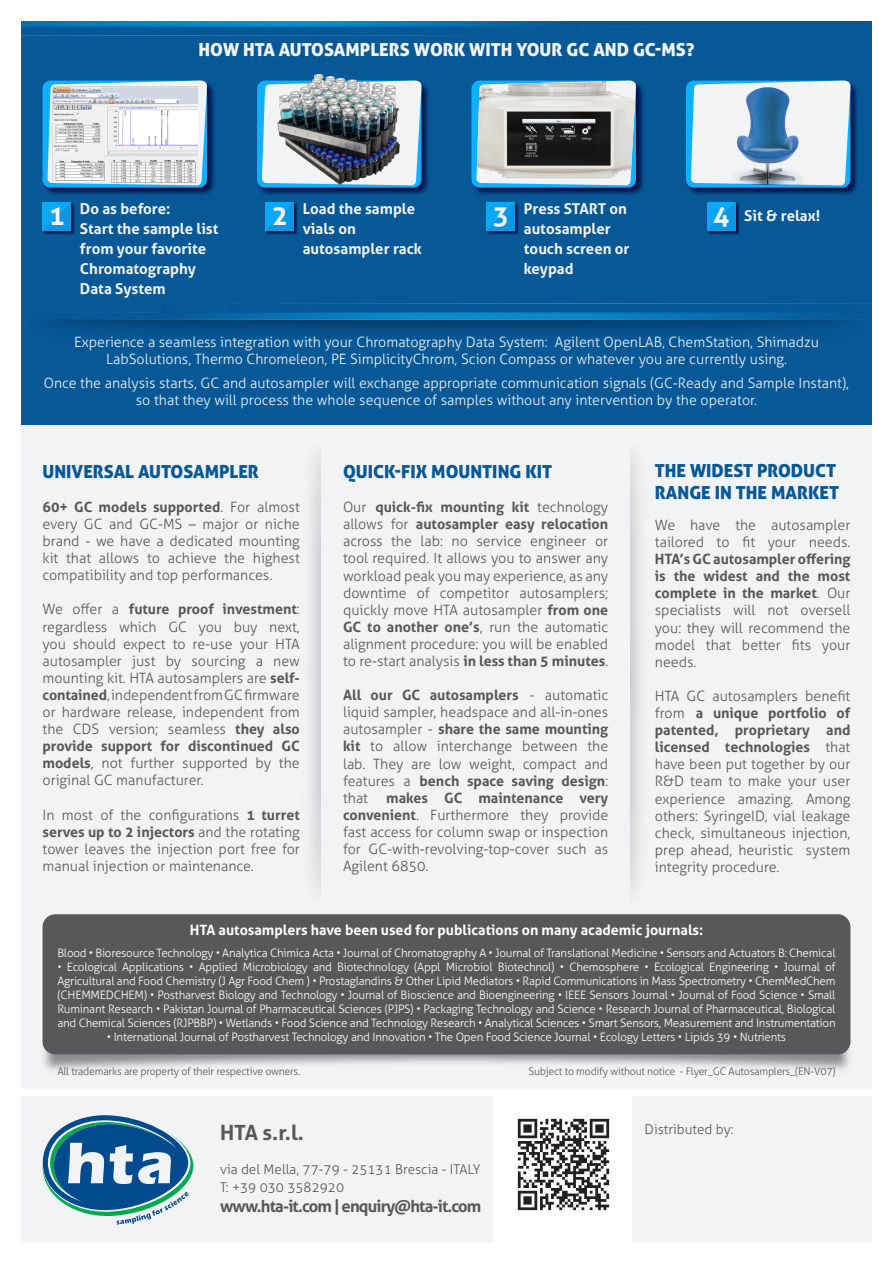
<style>
.page{position:relative;width:893px;height:1263px;background:#fff}
.page>*{position:absolute;margin:0;border:0;box-sizing:border-box;transform-origin:0 0}
.t1{font:700 27px "Aller";color:#f2f3f4}
.t2{font:700 21px "Aller";color:#57585a}
.t3{font:18px/21.6px "Aller Display";color:#075897}
.t4{font:18px "Aller Display";color:#f2f3f4}
.t5{font:700 16.5px "Aller";letter-spacing:-.05em;color:#57585a}
.t6{font:700 15px/20px "Aller";color:#f2f3f4}
.t7{font:300 14.25px/17.1px "Aller";color:#57585a;text-align:justify}
.t8{font:300 14.25px/17.1px "Aller";color:#f2f3f4;text-align:center}
.t9{font:700 14.25px "Aller";color:#fff}
.t10{font:300 13.5px/18px "Aller";color:#57585a}
.t11{font:300 11.7px/14px "Aller";letter-spacing:-.02em;color:#fff;text-align:justify}
.t12{font:300 10.5px "Aller";letter-spacing:-.02em;color:#57585a}
.s1{font-weight:700}
</style>
<div class="page">
<div style="left:21px;top:21px;width:851px;height:1068px;background:#f2f3f4"></div>
<div style="left:21px;top:1097px;width:471px;height:145px;background:#f2f3f4"></div>
<img style="left:517px;top:1119px;width:93px;height:92px">
<div style="left:632px;top:1097px;width:240px;height:145px;background:#f2f3f4"></div>
<div style="left:21px;top:21px;width:851px;height:403px;background:#075897"></div>
<img style="left:21px;top:989px;width:851px;height:130px">
<div style="left:43px;top:914px;width:807px;height:140px;background:#57585a;border-radius:13px"></div>
<svg style="left:42px;top:80px;width:172px;height:115px;background:#043873"></svg>
<div style="left:43px;top:81px;width:164px;height:107px;background:#0eb0ff;border-radius:8px"></div>
<svg style="left:47px;top:81px;width:160px;height:104px"></svg>
<img style="left:52px;top:86px;width:145px;height:96px">
<svg style="left:257px;top:80px;width:171px;height:115px"></svg>
<div style="left:257px;top:81px;width:164px;height:107px;background:#0eb0ff;border-radius:8px"></div>
<svg style="left:262px;top:81px;width:159px;height:104px;background:#d4eaf5"></svg>
<svg style="left:686px;top:80px;width:171px;height:115px"></svg>
<div style="left:686px;top:81px;width:164px;height:107px;background:#0eb0ff;border-radius:8px"></div>
<svg style="left:691px;top:81px;width:159px;height:104px;background:#e0edf4"></svg>
<svg style="left:474px;top:80px;width:169px;height:115px;background:#04346e"></svg>
<div style="left:471px;top:81px;width:165px;height:107px;background:#0eb0ff;border-radius:8px"></div>
<svg style="left:476px;top:178px;width:160px;height:7px"></svg>
<img style="left:476px;top:81px;width:160px;height:97px">
<img style="left:278px;top:74px;width:123px;height:111px">
<img style="left:730px;top:86px;width:72px;height:99px">
<svg style="left:43px;top:202px;width:32px;height:33px"></svg>
<svg style="left:43px;top:202px;width:28px;height:29px"></svg>
<svg style="left:266px;top:202px;width:32px;height:33px"></svg>
<svg style="left:265px;top:202px;width:29px;height:29px"></svg>
<svg style="left:487px;top:202px;width:32px;height:33px"></svg>
<svg style="left:486px;top:202px;width:29px;height:29px"></svg>
<svg style="left:708px;top:203px;width:32px;height:32px"></svg>
<svg style="left:707px;top:202px;width:29px;height:29px"></svg>
<img style="left:36px;top:303px;width:836px;height:20px">
<img style="left:21px;top:21px;width:572px;height:15px">
<svg style="left:43px;top:1114px;width:150px;height:110px"></svg>
<p class="t4" style="left:199px;top:38px;width:497px">HOW HTA AUTOSAMPLERS WORK WITH YOUR GC AND GC-MS?</p>
<p class="t6" style="left:80px;top:199px;width:140px">Do as before:<br>Start the sample list from your favorite<br>Chromatography<br>Data System</p>
<p class="t6" style="left:303px;top:199px;width:121px">Load the sample vials on autosampler rack</p>
<p class="t6" style="left:524px;top:199px;width:107px">Press START on autosampler touch screen or keypad</p>
<h1 class="t1" style="left:493px;top:199px;width:18px">3</h1>
<h1 class="t1" style="left:713px;top:199px;width:18px">4</h1>
<h1 class="t1" style="left:49px;top:199px;width:18px">1</h1>
<h1 class="t1" style="left:272px;top:199px;width:18px">2</h1>
<p class="t6" style="left:744px;top:205px;width:78px">Sit &amp; relax!</p>
<p class="t8" style="left:74px;top:333px;width:746px">Experience a seamless integration with your Chromatography Data System: Agilent OpenLAB, ChemStation, Shimadzu<br>LabSolutions, Thermo Chromeleon, PE SimplicityChrom, Scion Compass or whatever you are currently using.</p>
<p class="t8" style="left:44px;top:374px;width:807px">Once the analysis starts, GC and autosampler will exchange appropriate communication signals (GC-Ready and Sample Instant), so that they will process the whole sequence of samples without any intervention by the operator.</p>
<p class="t3" style="left:43px;top:460px;width:218px">UNIVERSAL AUTOSAMPLER</p>
<p class="t7" style="left:43px;top:498px;width:259px"><span class="s1">60+ GC models supported</span>. For almost every GC and GC-MS – major or niche brand - we have a dedicated mounting kit that allows to achieve the highest compatibility and top performances.</p>
<p class="t7" style="left:43px;top:601px;width:259px">We offer a <span class="s1">future proof investment</span>: regardless which GC you buy next, you should expect to re-use your HTA autosampler just by sourcing a new mounting kit. HTA autosamplers are <span class="s1">self&shy;contained</span>, independent from GC firmware or hardware release, independent from the CDS version; seamless <span class="s1">they also provide support for discontinued GC models</span>, not further supported by the original GC manufacturer.</p>
<p class="t7" style="left:43px;top:806px;width:259px">In most of the configurations <span class="s1">1 turret serves up to 2 injectors</span> and the rotating tower leaves the injection port free for manual injection or maintenance.</p>
<p class="t3" style="left:343px;top:460px;width:211px">QUICK-FIX MOUNTING KIT</p>
<p class="t7" style="left:343px;top:498px;width:267px">Our <span class="s1">quick-fix mounting kit</span> technology allows for <span class="s1">autosampler easy relocation </span>across the lab: no service engineer or tool required. It allows you to answer any workload peak you may experience, as any downtime of competitor autosamplers; quickly move HTA autosampler <span class="s1">from one GC to another one’s</span>, run the automatic alignment procedure: you will be enabled to re-start analysis <span class="s1">in less than 5 minutes</span>.</p>
<p class="t7" style="left:343px;top:686px;width:267px"><span class="s1">All our GC autosamplers</span> - automatic liquid sampler, headspace and all-in-ones autosampler - <span class="s1">share the same mounting kit</span> to allow interchange between the lab. They are low weight, compact and features a <span class="s1">bench space saving design</span>: that</p>
<p class="t7" style="left:343px;top:789px;width:267px;text-indent:43px"><span class="s1">makes GC maintenance very convenient</span>. Furthermore they provide fast access for column swap or inspection for GC-with-revolving-top-cover such as Agilent 6850.</p>
<p class="t3" style="left:655px;top:460px;width:186px">THE WIDEST PRODUCT<br>RANGE IN THE MARKET</p>
<p class="t7" style="left:655px;top:516px;width:197px">We have the autosampler tailored to fit your needs.</p>
<p class="t7" style="left:655px;top:551px;width:197px"><span class="s1">HTA’s GC autosampler offering is the widest and the most complete in the market</span>. Our specialists will not oversell you: they will recommend the model that better fits your needs.</p>
<p class="t7" style="left:655px;top:687px;width:197px">HTA GC autosamplers benefit from <span class="s1">a unique portfolio of patented, proprietary and licensed technologies</span> that have been put together by our R&amp;D team to make your user experience amazing. Among others: SyringeID, vial leakage check, simultaneous injection, prep ahead, heuristic system integrity procedure.</p>
<p class="t9" style="left:190px;top:921px;width:515px">HTA autosamplers have been used for publications on many academic journals:</p>
<p class="t11" style="left:57px;top:946px;width:780px">Blood • Bioresource Technology • Analytica Chimica Acta • Journal of Chromatography A • Journal of Translational Medicine • Sensors and Actuators B: Chemical</p>
<p class="t11" style="left:57px;top:960px;width:780px">• Ecological Applications • Applied Microbiology and Biotechnology (Appl Microbiol Biotechnol) • Chemosphere • Ecological Engineering • Journal of Agricultural and Food Chemistry (J Agr Food Chem ) • Prostaglandins &amp; Other Lipid Mediators • Rapid Communications in Mass Spectrometry • ChemMedChem (CHEMMEDCHEM) • Postharvest Biology and Technology • Journal of Bioscience and Bioengineering • IEEE Sensors Journal • Journal of Food Science • Small Ruminant Research • Pakistan Journal of Pharmaceutical Sciences (PJPS) • Packaging Technology and Science • Research Journal of Pharmaceutical, Biological and Chemical Sciences (RJPBBP) • Wetlands • Food Science and Technology Research • Analytical Sciences • Smart Sensors, Measurement and Instrumentation</p>
<p class="t11" style="left:107px;top:1030px;width:681px">• International Journal of Postharvest Technology and Innovation • The Open Food Science Journal • Ecology Letters • Lipids 39 • Nutrients</p>
<p class="t12" style="left:57px;top:1065px;width:244px">All trademarks are property of their respective owners.</p>
<p class="t12" style="left:528px;top:1065px;width:309px">Subject to modify without notice - Flyer_GC Autosamplers_(EN-V07)</p>
<h2 class="t2" style="left:220px;top:1119px;width:85px">HTA s.r.l.</h2>
<p class="t10" style="left:220px;top:1160px;width:262px">via del Mella, 77-79 - 25131 Brescia - ITALY<br>T: +39 030 3582920</p>
<p class="t5" style="left:220px;top:1195px;width:263px">www.hta-it.com | enquiry@hta-it.com</p>
<p class="t10" style="left:645px;top:1120px;width:90px">Distributed by:</p>
</div>
